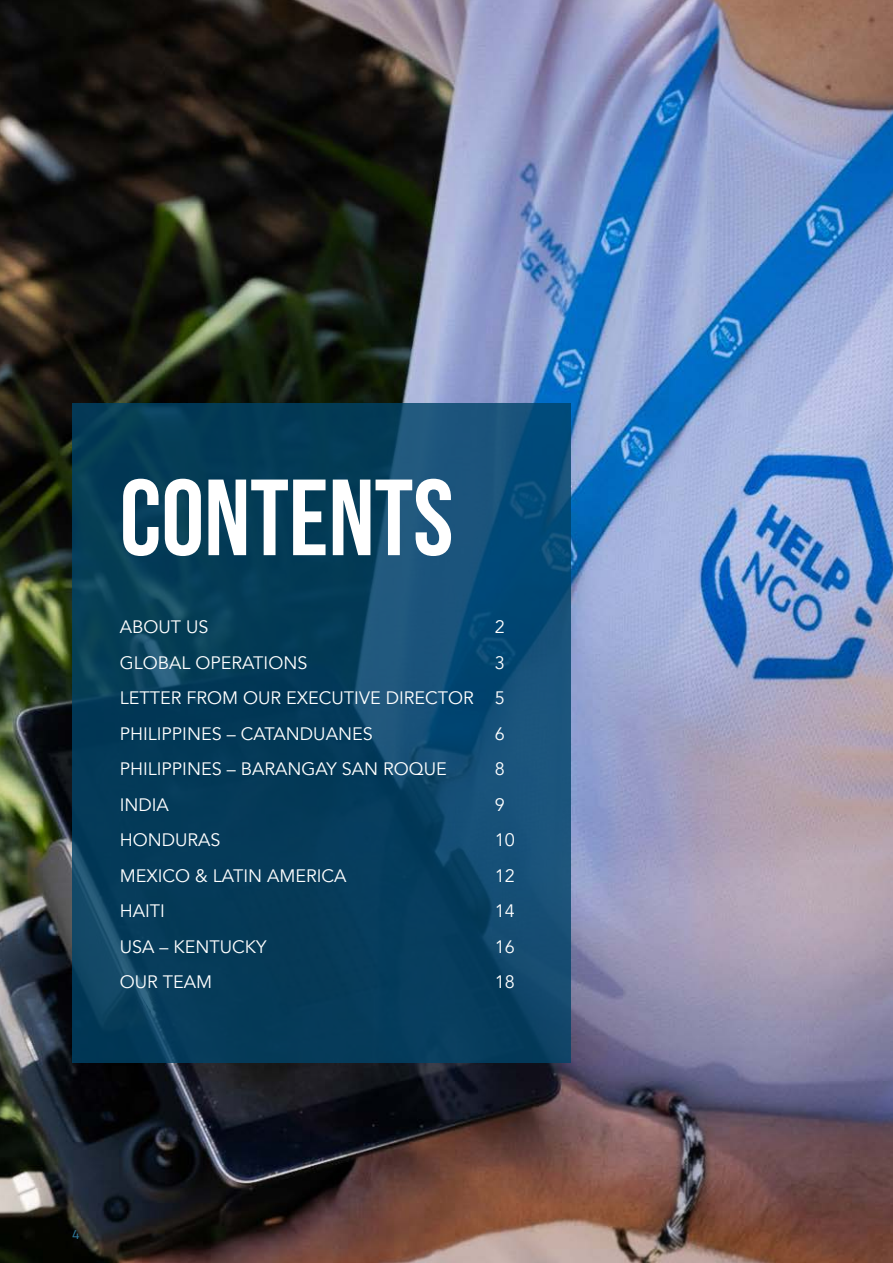
<style>
.page{position:relative;width:893px;height:1263px;background:#fff}
.page>*{position:absolute;margin:0;border:0;box-sizing:border-box;transform-origin:0 0}
.t1{font:108px "Bebas Neue";color:#fff}
.t2{font:18px/35.5px "Avenir";color:#fff;text-align:justify}
.t3{font:13.5px "Titillium Web";color:#327b9d}
</style>
<div class="page">
<img style="left:0;top:0;width:893px;height:1263px">
<svg style="left:72px;top:403px;width:499px;height:660px;background:#094162"></svg>
<h1 class="t1" style="left:120px;top:459px;width:335px">CONTENTS</h1>
<p class="t2" style="left:120px;top:609px;width:90px">ABOUT US</p>
<p class="t2" style="left:495px;top:609px;width:12px">2</p>
<p class="t2" style="left:120px;top:645px;width:189px">GLOBAL OPERATIONS</p>
<p class="t2" style="left:120px;top:645px;width:387px;text-indent:375px">3<br>LETTER FROM OUR EXECUTIVE DIRECTOR 5<br>PHILIPPINES – CATANDUANES</p>
<p class="t2" style="left:495px;top:716px;width:12px">6</p>
<p class="t2" style="left:120px;top:751px;width:329px">PHILIPPINES – BARANGAY SAN ROQUE</p>
<p class="t2" style="left:495px;top:751px;width:12px">8</p>
<p class="t2" style="left:120px;top:787px;width:51px">INDIA</p>
<p class="t2" style="left:495px;top:787px;width:12px">9</p>
<p class="t2" style="left:120px;top:822px;width:102px">HONDURAS</p>
<p class="t2" style="left:495px;top:822px;width:22px">10</p>
<p class="t2" style="left:120px;top:858px;width:228px">MEXICO &amp; LATIN AMERICA</p>
<p class="t2" style="left:495px;top:858px;width:22px">12</p>
<p class="t2" style="left:120px;top:893px;width:47px">HAITI</p>
<p class="t2" style="left:495px;top:893px;width:22px">14</p>
<p class="t2" style="left:120px;top:929px;width:148px">USA – KENTUCKY</p>
<p class="t2" style="left:495px;top:929px;width:22px">16</p>
<p class="t2" style="left:120px;top:964px;width:94px">OUR TEAM</p>
<p class="t2" style="left:495px;top:964px;width:22px">18</p>
<p class="t3" style="left:72px;top:1224px;width:9px">4</p>
</div>
